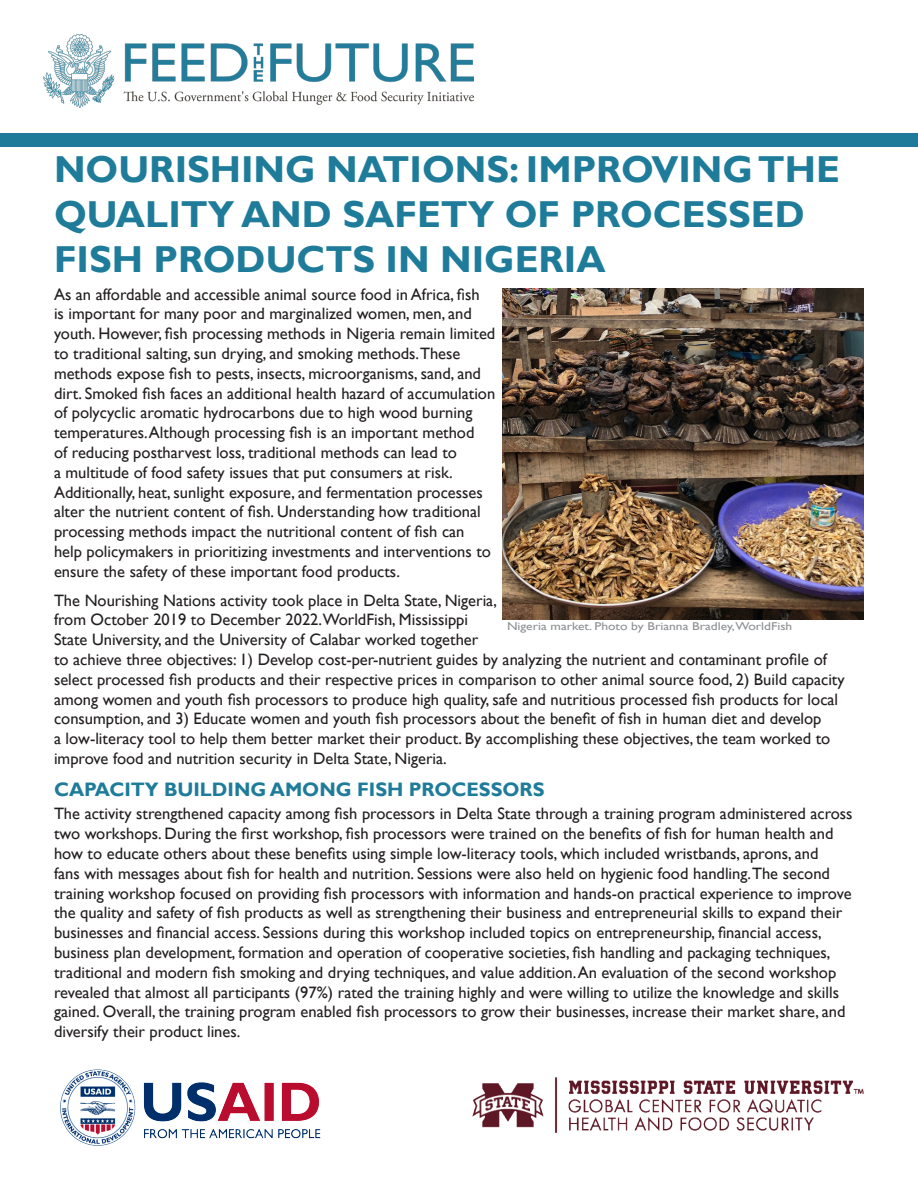
<style>
.page{position:relative;width:918px;height:1188px;background:#fff}
.page>*{position:absolute;margin:0;border:0;box-sizing:border-box;transform-origin:0 0}
.t1{font:700 37.5px/45px "Gill Sans";color:#1e7c9a}
.t2{font:700 19.5px "Gill Sans";color:#1e7c9a}
.t3{font:16.5px/19.8px "Gill Sans";color:#231f20}
.t4{font:11.4px "Gill Sans";color:#8d8f92;scale:1.19 1}
</style>
<div class="page">
<img style="left:43px;top:34px;width:430px;height:73px">
<div style="left:0;top:133px;width:918px;height:14px;background:#1e7c9a"></div>
<img style="left:60px;top:1069px;width:261px;height:77px">
<img style="left:472px;top:1078px;width:391px;height:55px">
<img style="left:503px;top:288px;width:360px;height:332px">
<p class="t1" style="left:54px;top:147px;width:787px">NOURISHING NATIONS: IMPROVING THE<br>QUALITY AND SAFETY OF PROCESSED<br>FISH PRODUCTS IN NIGERIA</p>
<p class="t3" style="left:54px;top:284px;width:443px">As an affordable and accessible animal source food in Africa, fish<br>is important for many poor and marginalized women, men, and youth. However, fish processing methods in Nigeria remain limited to traditional salting, sun drying, and smoking methods.These methods expose fish to pests, insects, microorganisms, sand, and dirt. Smoked fish faces an additional health hazard of accumulation of polycyclic aromatic hydrocarbons due to high wood burning temperatures. Although processing fish is an important method<br>of reducing postharvest loss, traditional methods can lead to<br>a multitude of food safety issues that put consumers at risk.<br>Additionally, heat, sunlight exposure, and fermentation processes alter the nutrient content of fish. Understanding how traditional processing methods impact the nutritional content of fish can help policymakers in prioritizing investments and interventions to ensure the safety of these important food products.</p>
<p class="t3" style="left:54px;top:590px;width:792px">The Nourishing Nations activity took place in Delta State, Nigeria,<br>from October 2019 to December 2022.WorldFish, Mississippi<br>State University, and the University of Calabar worked together<br>to achieve three objectives: 1) Develop cost-per-nutrient guides by analyzing the nutrient and contaminant profile of select processed fish products and their respective prices in comparison to other animal source food, 2) Build capacity among women and youth fish processors to produce high quality, safe and nutritious processed fish products for local consumption, and 3) Educate women and youth fish processors about the benefit of fish in human diet and develop<br>a low-literacy tool to help them better market their product. By accomplishing these objectives, the team worked to improve food and nutrition security in Delta State, Nigeria.</p>
<p class="t2" style="left:54px;top:778px;width:492px">CAPACITY BUILDING AMONG FISH PROCESSORS</p>
<p class="t4" style="left:507px;top:620px;width:241px">Nigeria market. Photo by Brianna Bradley,WorldFish</p>
<p class="t3" style="left:54px;top:804px;width:800px">The activity strengthened capacity among fish processors in Delta State through a training program administered across two workshops. During the first workshop, fish processors were trained on the benefits of fish for human health and how to educate others about these benefits using simple low-literacy tools, which included wristbands, aprons, and<br>fans with messages about fish for health and nutrition. Sessions were also held on hygienic food handling.The second training workshop focused on providing fish processors with information and hands-on practical experience to improve the quality and safety of fish products as well as strengthening their business and entrepreneurial skills to expand their businesses and financial access. Sessions during this workshop included topics on entrepreneurship, financial access, business plan development, formation and operation of cooperative societies, fish handling and packaging techniques, traditional and modern fish smoking and drying techniques, and value addition. An evaluation of the second workshop revealed that almost all participants (97%) rated the training highly and were willing to utilize the knowledge and skills gained. Overall, the training program enabled fish processors to grow their businesses, increase their market share, and diversify their product lines.</p>
</div>
